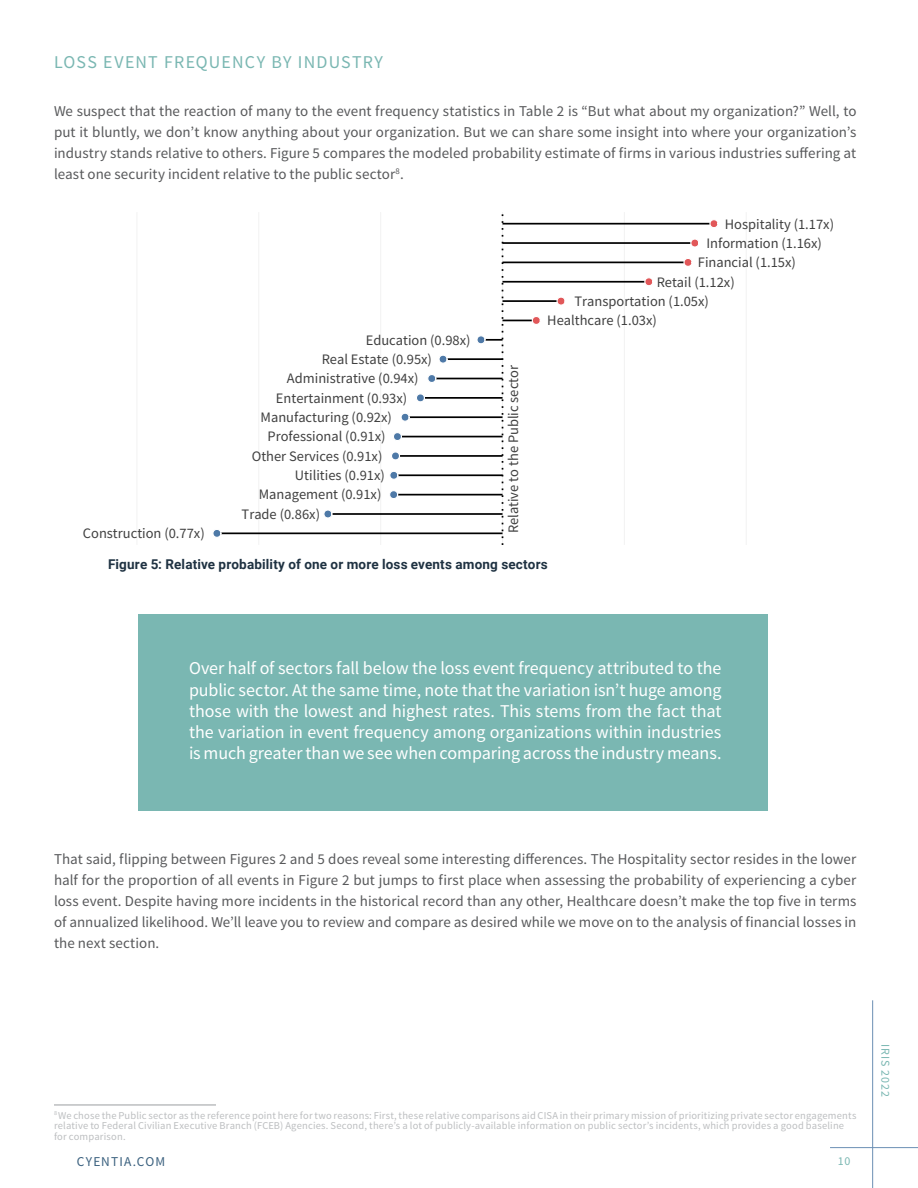
<style>
.page{position:relative;width:918px;height:1188px;background:#fff}
.page>*{position:absolute;margin:0;border:0;box-sizing:border-box;transform-origin:0 0}
.Body_10pt_MAIN{font:18px/21.1px "Source Sans Pro";letter-spacing:-.005em;color:#fff;text-align:justify}
.t1{font:18px "Source Sans Pro";letter-spacing:.065em;color:#7ab7b2}
.Body_10pt_MAIN-2{font:15px/21px "Source Sans Pro";letter-spacing:.005em;color:#58595b;text-align:justify}
.t2{font:14.4px "Source Sans Pro";color:#404040}
.Figures{font:700 13.5px "Roboto";letter-spacing:.01em;color:#1f3242}
.t3{font:13.5px "Source Sans Pro";letter-spacing:.08em;color:#3b617f}
.t4{font:12px "Source Sans Pro";letter-spacing:.08em;color:#7ab7b2}
.t5{font:10.5px/10.5px "Source Sans Pro";letter-spacing:.015em;color:#bcbec0}
</style>
<div class="page">
<hr style="left:872px;top:1000px;width:1px;height:188px;background:#6b8fb4">
<hr style="left:830px;top:1147px;width:88px;height:1px;background:#6b8fb4">
<div style="left:139px;top:615px;width:629px;height:196px;background:#7ab7b2"></div>
<hr style="left:137px;top:212px;width:1px;height:333px;background:#f2f2f2">
<hr style="left:258px;top:212px;width:1px;height:333px;background:#f2f2f2">
<hr style="left:380px;top:212px;width:1px;height:333px;background:#f2f2f2">
<hr style="left:502px;top:212px;width:1px;height:333px;background:#f2f2f2">
<hr style="left:624px;top:212px;width:1px;height:333px;background:#f2f2f2">
<hr style="left:746px;top:212px;width:1px;height:333px;background:#f2f2f2">
<svg style="left:502px;top:214px;width:1px;height:331px"></svg>
<hr style="left:217px;top:532px;width:286px;height:2px;background:#000">
<hr style="left:328px;top:513px;width:175px;height:2px;background:#000">
<hr style="left:394px;top:494px;width:109px;height:1px;background:#000">
<hr style="left:394px;top:474px;width:109px;height:2px;background:#000">
<hr style="left:396px;top:455px;width:107px;height:2px;background:#000">
<hr style="left:397px;top:436px;width:106px;height:1px;background:#000">
<hr style="left:405px;top:416px;width:98px;height:2px;background:#000">
<hr style="left:420px;top:397px;width:83px;height:2px;background:#000">
<hr style="left:432px;top:378px;width:71px;height:1px;background:#000">
<hr style="left:443px;top:358px;width:60px;height:2px;background:#000">
<hr style="left:481px;top:339px;width:22px;height:2px;background:#000">
<hr style="left:503px;top:320px;width:33px;height:1px;background:#000">
<hr style="left:503px;top:300px;width:58px;height:2px;background:#000">
<hr style="left:503px;top:281px;width:146px;height:2px;background:#000">
<hr style="left:503px;top:262px;width:185px;height:1px;background:#000">
<hr style="left:503px;top:242px;width:192px;height:2px;background:#000">
<hr style="left:503px;top:223px;width:211px;height:2px;background:#000">
<svg style="left:213px;top:530px;width:9px;height:7px"></svg>
<svg style="left:324px;top:510px;width:9px;height:8px"></svg>
<svg style="left:390px;top:491px;width:9px;height:7px"></svg>
<svg style="left:390px;top:471px;width:9px;height:8px"></svg>
<svg style="left:392px;top:452px;width:9px;height:8px"></svg>
<svg style="left:394px;top:433px;width:9px;height:7px"></svg>
<svg style="left:401px;top:413px;width:9px;height:8px"></svg>
<svg style="left:417px;top:394px;width:9px;height:8px"></svg>
<svg style="left:428px;top:375px;width:9px;height:7px"></svg>
<svg style="left:439px;top:355px;width:9px;height:8px"></svg>
<svg style="left:477px;top:336px;width:9px;height:8px"></svg>
<svg style="left:531px;top:317px;width:9px;height:7px"></svg>
<svg style="left:556px;top:297px;width:9px;height:8px"></svg>
<svg style="left:644px;top:278px;width:9px;height:8px"></svg>
<svg style="left:683px;top:259px;width:9px;height:7px"></svg>
<svg style="left:690px;top:239px;width:8px;height:8px"></svg>
<svg style="left:709px;top:220px;width:9px;height:7px"></svg>
<hr style="left:54px;top:1104px;width:162px;height:2px;background:#bcbec0">
<h6 class="t1" style="left:54px;top:50px;width:331px">LOSS EVENT FREQUENCY BY INDUSTRY</h6>
<p class="Body_10pt_MAIN-2" style="left:54px;top:100px;width:804px">We suspect that the reaction of many to the event frequency statistics in Table 2 is “But what about my organization?” Well, to put it bluntly, we don’t know anything about your organization. But we can share some insight into where your organization’s industry stands relative to others. Figure 5 compares the modeled probability estimate of firms in various industries suffering at least one security incident relative to the public sector<sup>8</sup>.</p>
<p class="t2" style="left:725px;top:215px;width:111px">Hospitality (1.17x)</p>
<p class="t2" style="left:706px;top:234px;width:117px">Information (1.16x)</p>
<p class="t2" style="left:698px;top:253px;width:100px">Financial (1.15x)</p>
<p class="t2" style="left:657px;top:273px;width:80px">Retail (1.12x)</p>
<p class="t2" style="left:575px;top:292px;width:136px">Transportation (1.05x)</p>
<p class="t2" style="left:83px;top:524px;width:123px">Construction (0.77x)</p>
<p class="t2" style="left:366px;top:331px;width:106px">Education (0.98x)</p>
<p class="t2" style="left:322px;top:350px;width:112px">Real Estate (0.95x)</p>
<p class="t2" style="left:287px;top:369px;width:133px">Administrative (0.94x)</p>
<p class="t2" style="left:276px;top:389px;width:133px">Entertainment (0.93x)</p>
<p class="t2" style="left:261px;top:408px;width:133px">Manufacturing (0.92x)</p>
<p class="t2" style="left:268px;top:427px;width:120px">Professional (0.91x)</p>
<p class="t2" style="left:252px;top:447px;width:132px">Other Services (0.91x)</p>
<p class="t2" style="left:295px;top:466px;width:91px">Utilities (0.91x)</p>
<p class="t2" style="left:259px;top:485px;width:124px">Management (0.91x)</p>
<p class="t2" style="left:242px;top:505px;width:80px">Trade (0.86x)</p>
<p class="t2" style="left:504px;top:533px;width:170px;rotate:-90deg">Relative to the Public sector</p>
<p class="t2" style="left:547px;top:311px;width:111px">Healthcare (1.03x)</p>
<p class="Figures" style="left:108px;top:554px;width:441px">Figure 5: Relative probability of one or more loss events among sectors</p>
<p class="Body_10pt_MAIN" style="left:189px;top:658px;width:534px">Over half of sectors fall below the loss event frequency attributed to the public sector. At the same time, note that the variation isn’t huge among those with the lowest and highest rates. This stems from the fact that the variation in event frequency among organizations within industries is much greater than we see when comparing across the industry means.</p>
<p class="Body_10pt_MAIN-2" style="left:54px;top:849px;width:804px">That said, flipping between Figures 2 and 5 does reveal some interesting differences. The Hospitality sector resides in the lower half for the proportion of all events in Figure 2 but jumps to first place when assessing the probability of experiencing a cyber loss event. Despite having more incidents in the historical record than any other, Healthcare doesn’t make the top five in terms of annualized likelihood. We’ll leave you to review and compare as desired while we move on to the analysis of financial losses in the next section.</p>
<p class="t5" style="left:54px;top:1110px;width:804px"><sup>8</sup> We chose the Public sector as the reference point here for two reasons: First, these relative comparisons aid CISA in their primary mission of prioritizing private sector engagements relative to Federal Civilian Executive Branch (FCEB) Agencies. Second, there’s a lot of publicly-available information on public sector’s incidents, which provides a good baseline</p>
<p class="t5" style="left:54px;top:1131px;width:73px">for comparison.</p>
<p class="t3" style="left:77px;top:1153px;width:90px">CYENTIA.COM</p>
<p class="t4" style="left:838px;top:1153px;width:14px">10</p>
<p class="t4" style="left:893px;top:1044px;width:55px;rotate:90deg">IRIS 2022</p>
</div>
